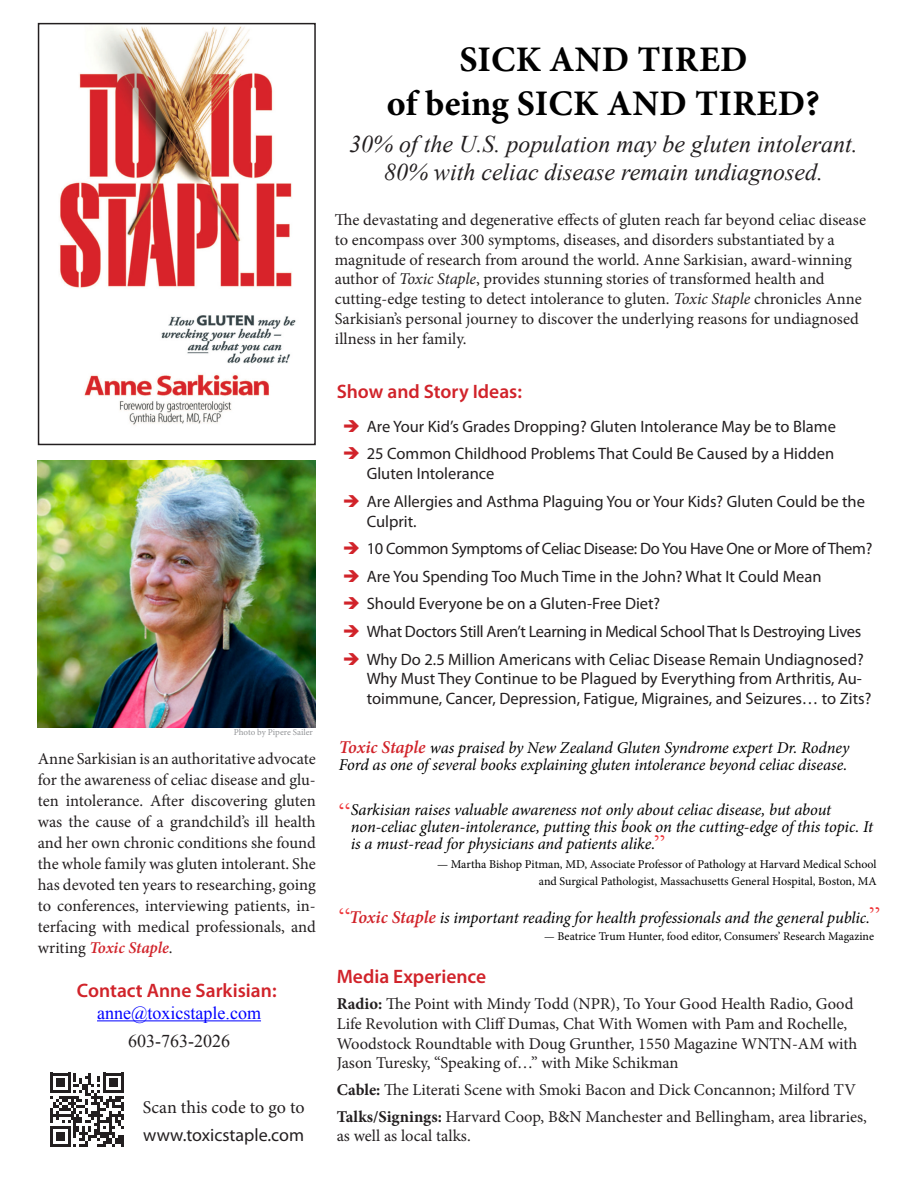
<style>
.page{position:relative;width:918px;height:1188px;background:#fff}
.page>*{position:absolute;margin:0;border:0;box-sizing:border-box;transform-origin:0 0}
.t1{font:700 36px/43.2px "Minion Pro";letter-spacing:.01em;color:#000;text-align:center}
.t2{font:26.1px "Times New Roman";color:#ee3539}
.t3{font:24.45px "Times New Roman";color:#ee3539}
.t4{font:italic 24px "Times New Roman";color:#231f20}
.Subtitle{font:600 19.5px "Myriad Pro";color:#d1232a}
.t5{font:18px "Times New Roman";color:#00f}
.t6{font:18px "Myriad Pro";color:#231f20}
.t7{font:18px "Minion Pro";color:#231f20}
.t8{font:18px "Times New Roman";color:#231f20}
.body{font:16.5px/19.8px "Minion Pro";color:#231f20}
.t9{font:16.5px/19.8px "Myriad Pro";color:#231f20}
.t10{font:italic 16.5px/17.1px "Minion Pro";letter-spacing:-.01em;color:#000}
.t11{font:16.5px "Myriad Pro";letter-spacing:-.02em;color:#231f20}
.Quote_author{font:12px/17.1px "Minion Pro";letter-spacing:-.005em;color:#000;text-align:right}
.Quote_author-2{font:11.85px "Minion Pro";color:#000}
.t12{font:9px "Minion Pro";letter-spacing:-.005em;color:#939598}
.s1{font-weight:600;font-style:italic;color:#d1232a}
.s2{font-style:italic}
.s3{font-weight:600;font-size:18px;color:#d1232a}
.s4{font-size:11.55px}
.s5{font-weight:700}
</style>
<div class="page">
<img style="left:59px;top:26px;width:237px;height:399px">
<div style="left:38px;top:23px;width:278px;height:422px;border:2px solid #231f20"></div>
<img style="left:38px;top:460px;width:278px;height:268px">
<hr style="left:97px;top:1020px;width:164px;height:1px;background:#00f">
<svg style="left:50px;top:1073px;width:74px;height:74px"></svg>
<p class="t12" style="left:234px;top:726px;width:81px">Photo by Pipere Sailer</p>
<p class="body" style="left:38px;top:748px;width:280px;line-height:21px;text-align:justify">Anne Sarkisian is an authoritative advocate for the awareness of celiac disease and glu&shy;ten intolerance. After discovering gluten was the cause of a grandchild’s ill health and her own chronic conditions she found the whole family was gluten intolerant. She has devoted ten years to researching, going to conferences, interviewing patients, in&shy;terfacing with medical professionals, and writing <span class="s1">Toxic Staple</span>.</p>
<p class="Subtitle" style="left:77px;top:978px;width:201px">Contact Anne Sarkisian:</p>
<p class="t5" style="left:97px;top:1001px;width:166px">anne@toxicstaple.com</p>
<p class="t8" style="left:128px;top:1029px;width:103px">603-763-2026</p>
<p class="t7" style="left:143px;top:1095px;width:163px">Scan this code to go to</p>
<p class="t6" style="left:143px;top:1124px;width:162px">www.toxicstaple.com</p>
<p class="t1" style="left:387px;top:38px;width:434px">SICK AND TIRED<br>of being SICK AND TIRED?</p>
<p class="t4" style="left:349px;top:127px;width:510px">30% of the U.S. population may be gluten intolerant.</p>
<p class="t4" style="left:384px;top:156px;width:441px">80% with celiac disease remain undiagnosed.</p>
<p class="body" style="left:335px;top:210px;width:533px">The devastating and degenerative effects of gluten reach far beyond celiac disease to encompass over 300 symptoms, diseases, and disorders substantiated by a magnitude of research from around the world. Anne Sarkisian, award-winning author of <span class="s2">Toxic Staple</span>, provides stunning stories of transformed health and cutting-edge testing to detect intolerance to gluten. <span class="s2">Toxic Staple</span> chronicles Anne Sarkisian’s personal journey to discover the underlying reasons for undiagnosed illness in her family.</p>
<p class="Subtitle" style="left:337px;top:379px;width:187px">Show and Story Ideas:</p>
<p class="t9" style="left:367px;top:416px;width:471px">Are Your Kid’s Grades Dropping? Gluten Intolerance May be to Blame</p>
<p class="t9" style="left:367px;top:444px;width:469px">25 Common Childhood Problems That Could Be Caused by a Hidden<br>Gluten Intolerance</p>
<p class="t9" style="left:367px;top:491px;width:500px">Are Allergies and Asthma Plaguing You or Your Kids? Gluten Could be the<br>Culprit.</p>
<p class="t11" style="left:367px;top:538px;width:507px">10 Common Symptoms of Celiac Disease: Do You Have One or More of Them?</p>
<p class="t9" style="left:367px;top:566px;width:456px">Are You Spending Too Much Time in the John? What It Could Mean</p>
<p class="t9" style="left:367px;top:594px;width:295px">Should Everyone be on a Gluten-Free Diet?</p>
<p class="t11" style="left:367px;top:621px;width:496px">What Doctors Still Aren’t Learning in Medical School That Is Destroying Lives</p>
<p class="t9" style="left:367px;top:649px;width:506px">Why Do 2.5 Million Americans with Celiac Disease Remain Undiagnosed?<br>Why Must They Continue to be Plagued by Everything from Arthritis, Au&shy;toimmune, Cancer, Depression, Fatigue, Migraines, and Seizures… to Zits?</p>
<p class="t10" style="left:339px;top:739px;width:512px"><span class="s3">Toxic Staple</span> was praised by New Zealand Gluten Syndrome expert Dr. Rodney<br>Ford as one of several books explaining gluten intolerance beyond celiac disease.</p>
<p class="t2" style="left:339px;top:795px;width:13px">“</p>
<p class="t10" style="left:351px;top:801px;width:524px">Sarkisian raises valuable awareness not only about celiac disease, but about non-celiac gluten-intolerance, putting this book on the cutting-edge of this topic. It is a must-read for physicians and patients alike.</p>
<p class="t3" style="left:654px;top:827px;width:12px">”</p>
<p class="Quote_author" style="left:437px;top:855px;width:441px">— Martha Bishop Pitman, MD, Associate Professor of Pathology at Harvard Medical School and Surgical Pathologist, Massachusetts General Hospital, Boston, MA</p>
<p class="t3" style="left:869px;top:900px;width:12px">”</p>
<p class="t2" style="left:339px;top:900px;width:13px">“</p>
<p class="t10" style="left:349px;top:909px;width:522px"><span class="s3">Toxic Staple</span> is important reading for health professionals and the general public.</p>
<p class="Quote_author-2" style="left:544px;top:928px;width:331px"><span class="s4">—</span> Beatrice Trum Hunter, food editor, Consumers’ Research Magazine</p>
<p class="Subtitle" style="left:337px;top:964px;width:151px">Media Experience</p>
<p class="body" style="left:337px;top:994px;width:522px"><span class="s5">Radio:</span> The Point with Mindy Todd (NPR), To Your Good Health Radio, Good Life Revolution with Cliff Dumas, Chat With Women with Pam and Rochelle, Woodstock Roundtable with Doug Grunther, 1550 Magazine WNTN-AM with Jason Turesky, “Speaking of…” with Mike Schikman</p>
<p class="body" style="left:337px;top:1080px;width:521px"><span class="s5">Cable:</span> The Literati Scene with Smoki Bacon and Dick Concannon; Milford TV</p>
<p class="body" style="left:337px;top:1106px;width:532px"><span class="s5">Talks/Signings:</span> Harvard Coop, B&amp;N Manchester and Bellingham, area libraries, as well as local talks.</p>
</div>
